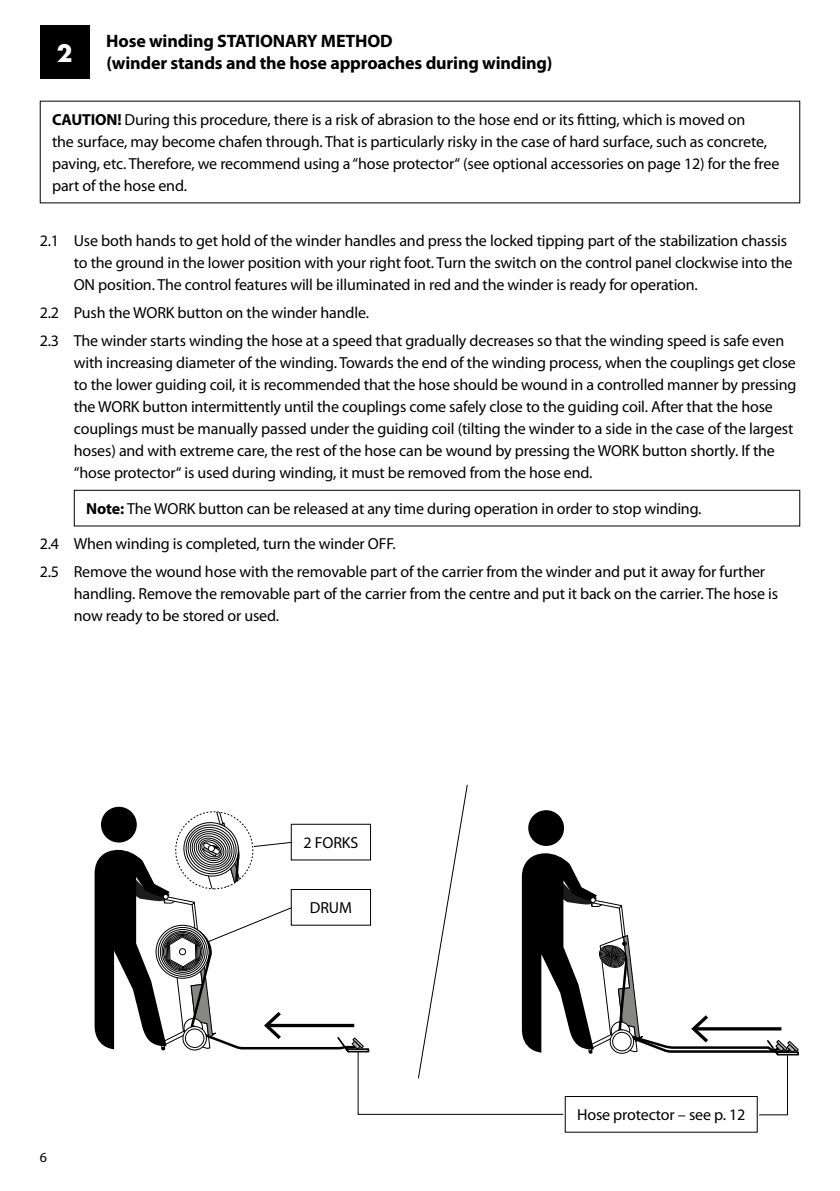
<style>
.page{position:relative;width:840px;height:1191px;background:#fff}
.page>*{position:absolute;margin:0;border:0;box-sizing:border-box;transform-origin:0 0}
._20_H2{font:700 26px "Futura TOT";color:#fff}
._20_text{font:700 18px/22px "Myriad Pro";letter-spacing:-.01em;color:#000}
._20_text-2{font:16px/22px "Myriad Pro";letter-spacing:-.01em;color:#000}
.t1{font:14px "Myriad Pro";color:#000}
.s1{font-weight:700}
</style>
<div class="page">
<div style="left:40px;top:26px;width:49px;height:53px;background:#000"></div>
<div style="left:74px;top:490px;width:725px;height:36px;border:1px solid #000"></div>
<svg style="left:94px;top:784px;width:705px;height:331px"></svg>
<p class="_20_H2" style="left:57px;top:37px;width:17px">2</p>
<p class="_20_text" style="left:106px;top:31px;width:447px">Hose winding STATIONARY METHOD<br>(winder stands and the hose approaches during winding)</p>
<p class="_20_text-2" style="left:52px;top:109px;width:728px"><span class="s1">CAUTION!</span> During this procedure, there is a risk of abrasion to the hose end or its fitting, which is moved on<br>the surface, may become chafen through. That is particularly risky in the case of hard surface, such as concrete, paving, etc. Therefore, we recommend using a“hose protector“ (see optional accessories on page 12) for the free part of the hose end.</p>
<p class="_20_text-2" style="left:74px;top:230px;width:719px;text-indent:-34px">2.1 Use both hands to get hold of the winder handles and press the locked tipping part of the stabilization chassis to the ground in the lower position with your right foot. Turn the switch on the control panel clockwise into the<br>ON position. The control features will be illuminated in red and the winder is ready for operation.</p>
<p class="_20_text-2" style="left:40px;top:302px;width:330px">2.2 Push the WORK button on the winder handle.</p>
<p class="_20_text-2" style="left:74px;top:329px;width:723px;text-indent:-34px">2.3 The winder starts winding the hose at a speed that gradually decreases so that the winding speed is safe even with increasing diameter of the winding. Towards the end of the winding process, when the couplings get close to the lower guiding coil, it is recommended that the hose should be wound in a controlled manner by pressing the WORK button intermittently until the couplings come safely close to the guiding coil. After that the hose couplings must be manually passed under the guiding coil (tilting the winder to a side in the case of the largest hoses) and with extreme care, the rest of the hose can be wound by pressing the WORK button shortly. If the “hose protector“ is used during winding, it must be removed from the hose end.</p>
<p class="_20_text-2" style="left:86px;top:498px;width:616px"><span class="s1">Note:</span> The WORK button can be released at any time during operation in order to stop winding.</p>
<p class="_20_text-2" style="left:40px;top:533px;width:357px">2.4 When winding is completed, turn the winder OFF.</p>
<p class="_20_text-2" style="left:74px;top:561px;width:705px;text-indent:-34px">2.5 Remove the wound hose with the removable part of the carrier from the winder and put it away for further handling. Remove the removable part of the carrier from the centre and put it back on the carrier. The hose is now ready to be stored or used.</p>
<p class="_20_text-2" style="left:303px;top:832px;width:56px">2 FORKS</p>
<p class="t1" style="left:40px;top:1149px;width:9px">6</p>
<p class="_20_text-2" style="left:310px;top:897px;width:43px">DRUM</p>
<p class="_20_text-2" style="left:576px;top:1104px;width:170px">Hose protector – see p. 12</p>
</div>
